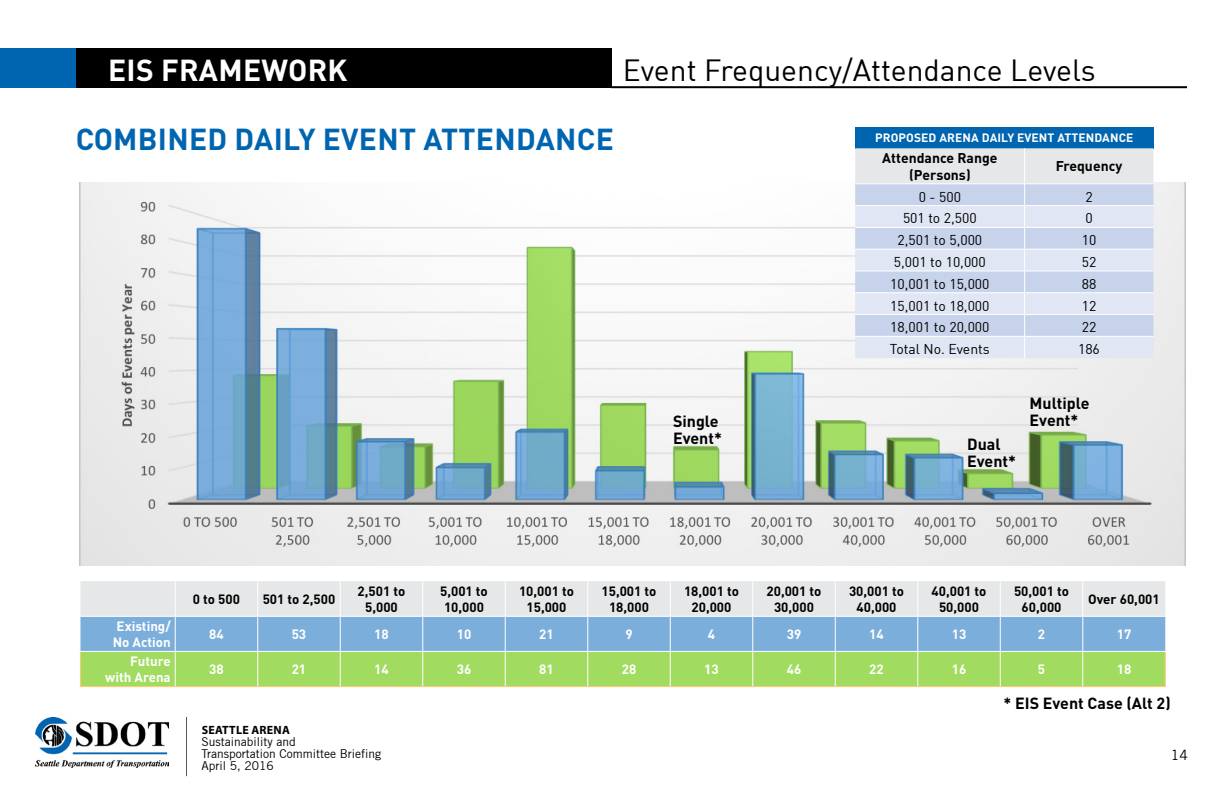
<style>
.page{position:relative;width:1224px;height:792px;background:#fff}
.page>*{position:absolute;margin:0;border:0;box-sizing:border-box;transform-origin:0 0}
.t1{font:30px "DIN";color:#000}
.t2{font:700 30px "DIN Pro";letter-spacing:.01em;color:#0065b0}
.t3{font:700 30px "DIN Pro";letter-spacing:.01em;color:#fff}
.t4{font:700 16px/17px "DIN Pro";color:#000}
.t5{font:14px "DIN";color:#000}
.t6{font:700 14px/16.8px "DIN Pro";color:#000;text-align:center}
.t7{font:14px "Trade Gothic";color:#000}
.t8{font:700 13.4px/16px "DIN Pro";color:#000;text-align:center}
.t9{font:700 13.4px/16px "DIN Pro";color:#fff}
.t10{font:12px/12px "Trade Gothic";color:#000}
.t11{font:700 12px "DIN Pro";letter-spacing:.01em;color:#fff}
.t12{font:700 12px "Myriad Pro";letter-spacing:.02em;color:#000}
</style>
<div class="page">
<img style="left:36px;top:717px;width:133px;height:50px">
<hr style="left:186px;top:717px;width:1px;height:59px;background:#58595b">
<div style="left:76px;top:49px;width:536px;height:39px;background:#000"></div>
<div style="left:0;top:49px;width:76px;height:39px;background:#0065b0"></div>
<hr style="left:611px;top:86px;width:576px;height:2px;background:#000">
<svg style="left:80px;top:581px;width:1085px;height:70px;background:#b2cbe2"></svg>
<div style="left:81px;top:652px;width:1084px;height:34px;background:#a1dc61"></div>
<hr style="left:80px;top:652px;width:1px;height:34px;background:#feca75">
<hr style="left:1165px;top:652px;width:1px;height:34px;background:#feca75">
<hr style="left:80px;top:686px;width:95px;height:1px;background:#feca75">
<hr style="left:175px;top:686px;width:83px;height:1px;background:#feca75">
<hr style="left:258px;top:686px;width:82px;height:1px;background:#feca75">
<hr style="left:340px;top:686px;width:83px;height:1px;background:#feca75">
<hr style="left:423px;top:686px;width:82px;height:1px;background:#feca75">
<hr style="left:505px;top:686px;width:83px;height:1px;background:#feca75">
<hr style="left:588px;top:686px;width:82px;height:1px;background:#feca75">
<hr style="left:670px;top:686px;width:83px;height:1px;background:#feca75">
<hr style="left:753px;top:686px;width:82px;height:1px;background:#feca75">
<hr style="left:835px;top:686px;width:83px;height:1px;background:#feca75">
<hr style="left:918px;top:686px;width:82px;height:1px;background:#feca75">
<hr style="left:1000px;top:686px;width:83px;height:1px;background:#feca75">
<hr style="left:1083px;top:686px;width:83px;height:1px;background:#feca75">
<hr style="left:175px;top:581px;width:1px;height:35px;background:#fff">
<hr style="left:257px;top:581px;width:1px;height:35px;background:#fff">
<hr style="left:340px;top:581px;width:1px;height:35px;background:#fff">
<hr style="left:422px;top:581px;width:1px;height:35px;background:#fff">
<hr style="left:505px;top:581px;width:1px;height:35px;background:#fff">
<hr style="left:587px;top:581px;width:1px;height:35px;background:#fff">
<hr style="left:670px;top:581px;width:1px;height:35px;background:#fff">
<hr style="left:752px;top:581px;width:1px;height:35px;background:#fff">
<hr style="left:835px;top:581px;width:1px;height:35px;background:#fff">
<hr style="left:918px;top:581px;width:1px;height:35px;background:#fff">
<hr style="left:1000px;top:581px;width:1px;height:35px;background:#fff">
<hr style="left:1083px;top:581px;width:1px;height:35px;background:#fff">
<hr style="left:80px;top:616px;width:95px;height:1px;background:#fff">
<hr style="left:175px;top:616px;width:83px;height:1px;background:#fff">
<hr style="left:175px;top:617px;width:1px;height:34px;background:#fff">
<hr style="left:258px;top:616px;width:82px;height:1px;background:#fff">
<hr style="left:257px;top:617px;width:1px;height:34px;background:#fff">
<hr style="left:340px;top:616px;width:83px;height:1px;background:#fff">
<hr style="left:340px;top:617px;width:1px;height:34px;background:#fff">
<hr style="left:423px;top:616px;width:82px;height:1px;background:#fff">
<hr style="left:422px;top:617px;width:1px;height:34px;background:#fff">
<hr style="left:505px;top:616px;width:83px;height:1px;background:#fff">
<hr style="left:505px;top:617px;width:1px;height:34px;background:#fff">
<hr style="left:588px;top:616px;width:82px;height:1px;background:#fff">
<hr style="left:587px;top:617px;width:1px;height:34px;background:#fff">
<hr style="left:670px;top:616px;width:83px;height:1px;background:#fff">
<hr style="left:670px;top:617px;width:1px;height:34px;background:#fff">
<hr style="left:753px;top:616px;width:82px;height:1px;background:#fff">
<hr style="left:752px;top:617px;width:1px;height:34px;background:#fff">
<hr style="left:835px;top:616px;width:83px;height:1px;background:#fff">
<hr style="left:835px;top:617px;width:1px;height:34px;background:#fff">
<hr style="left:918px;top:616px;width:82px;height:1px;background:#fff">
<hr style="left:918px;top:617px;width:1px;height:34px;background:#fff">
<hr style="left:1000px;top:616px;width:83px;height:1px;background:#fff">
<hr style="left:1000px;top:617px;width:1px;height:34px;background:#fff">
<hr style="left:1083px;top:616px;width:82px;height:1px;background:#fff">
<hr style="left:1083px;top:617px;width:1px;height:34px;background:#fff">
<hr style="left:175px;top:652px;width:1px;height:34px;background:#fff">
<hr style="left:257px;top:652px;width:1px;height:34px;background:#fff">
<hr style="left:340px;top:652px;width:1px;height:34px;background:#fff">
<hr style="left:422px;top:652px;width:1px;height:34px;background:#fff">
<hr style="left:505px;top:652px;width:1px;height:34px;background:#fff">
<hr style="left:587px;top:652px;width:1px;height:34px;background:#fff">
<hr style="left:670px;top:652px;width:1px;height:34px;background:#fff">
<hr style="left:752px;top:652px;width:1px;height:34px;background:#fff">
<hr style="left:835px;top:652px;width:1px;height:34px;background:#fff">
<hr style="left:918px;top:652px;width:1px;height:34px;background:#fff">
<hr style="left:1000px;top:652px;width:1px;height:34px;background:#fff">
<hr style="left:1083px;top:652px;width:1px;height:34px;background:#fff">
<img style="left:80px;top:183px;width:1106px;height:383px">
<div style="left:855px;top:127px;width:298px;height:21px;background:#0065b0"></div>
<svg style="left:855px;top:148px;width:298px;height:210px;background:#d8dfee"></svg>
<h1 class="t3" style="left:108px;top:50px;width:241px">EIS FRAMEWORK</h1>
<h1 class="t1" style="left:623px;top:52px;width:475px">Event Frequency/Attendance Levels</h1>
<h1 class="t2" style="left:76px;top:118px;width:540px">COMBINED DAILY EVENT ATTENDANCE</h1>
<p class="t11" style="left:875px;top:130px;width:260px">PROPOSED ARENA DAILY EVENT ATTENDANCE</p>
<p class="t6" style="left:882px;top:149px;width:117px">Attendance Range (Persons)</p>
<p class="t6" style="left:1056px;top:157px;width:68px">Frequency</p>
<p class="t5" style="left:919px;top:188px;width:44px">0 - 500</p>
<p class="t5" style="left:1085px;top:188px;width:9px">2</p>
<p class="t5" style="left:903px;top:210px;width:75px">501 to 2,500</p>
<p class="t5" style="left:1085px;top:210px;width:9px">0</p>
<p class="t5" style="left:898px;top:231px;width:86px">2,501 to 5,000</p>
<p class="t5" style="left:1082px;top:231px;width:16px">10</p>
<p class="t5" style="left:894px;top:253px;width:94px">5,001 to 10,000</p>
<p class="t5" style="left:1082px;top:253px;width:16px">52</p>
<p class="t5" style="left:890px;top:275px;width:101px">10,001 to 15,000</p>
<p class="t5" style="left:1082px;top:275px;width:16px">88</p>
<p class="t5" style="left:890px;top:297px;width:101px">15,001 to 18,000</p>
<p class="t5" style="left:1082px;top:297px;width:16px">12</p>
<p class="t5" style="left:890px;top:319px;width:101px">18,001 to 20,000</p>
<p class="t5" style="left:1082px;top:319px;width:16px">22</p>
<p class="t5" style="left:890px;top:340px;width:101px">Total No. Events</p>
<p class="t5" style="left:1078px;top:340px;width:23px">186</p>
<p class="t4" style="left:673px;top:412px;width:50px">Single<br>Event*</p>
<p class="t4" style="left:967px;top:435px;width:50px">Dual<br>Event*</p>
<p class="t4" style="left:1030px;top:394px;width:61px">Multiple<br>Event*</p>
<p class="t8" style="left:193px;top:590px;width:49px">0 to 500</p>
<p class="t8" style="left:263px;top:590px;width:74px">501 to 2,500</p>
<p class="t8" style="left:358px;top:582px;width:49px">2,501 to<br>5,000</p>
<p class="t8" style="left:440px;top:582px;width:49px;text-align:left">5,001 to<br>10,000</p>
<p class="t8" style="left:519px;top:582px;width:56px">10,001 to<br>15,000</p>
<p class="t8" style="left:602px;top:582px;width:56px">15,001 to<br>18,000</p>
<p class="t8" style="left:684px;top:582px;width:56px">18,001 to<br>20,000</p>
<p class="t8" style="left:767px;top:582px;width:56px">20,001 to<br>30,000</p>
<p class="t8" style="left:849px;top:582px;width:56px">30,001 to<br>40,000</p>
<p class="t8" style="left:932px;top:582px;width:56px">40,001 to<br>50,000</p>
<p class="t8" style="left:1014px;top:582px;width:56px">50,001 to<br>60,000</p>
<p class="t8" style="left:1088px;top:590px;width:73px">Over 60,001</p>
<p class="t9" style="left:113px;top:618px;width:60px">Existing/<br>No Action</p>
<p class="t9" style="left:209px;top:626px;width:16px">84</p>
<p class="t9" style="left:292px;top:626px;width:16px">53</p>
<p class="t9" style="left:374px;top:626px;width:16px">18</p>
<p class="t9" style="left:457px;top:626px;width:16px">10</p>
<p class="t9" style="left:539px;top:626px;width:16px">21</p>
<p class="t9" style="left:625px;top:626px;width:9px">9</p>
<p class="t9" style="left:708px;top:626px;width:9px">4</p>
<p class="t9" style="left:787px;top:626px;width:16px">39</p>
<p class="t9" style="left:869px;top:626px;width:16px">14</p>
<p class="t9" style="left:952px;top:626px;width:16px">13</p>
<p class="t9" style="left:1038px;top:626px;width:9px">2</p>
<p class="t9" style="left:1117px;top:626px;width:16px">17</p>
<p class="t9" style="left:105px;top:653px;width:67px;text-align:right">Future with Arena</p>
<p class="t9" style="left:209px;top:661px;width:16px">38</p>
<p class="t9" style="left:292px;top:661px;width:16px">21</p>
<p class="t9" style="left:374px;top:661px;width:16px">14</p>
<p class="t9" style="left:457px;top:661px;width:16px">36</p>
<p class="t9" style="left:539px;top:661px;width:16px">81</p>
<p class="t9" style="left:622px;top:661px;width:16px">28</p>
<p class="t9" style="left:704px;top:661px;width:16px">13</p>
<p class="t9" style="left:787px;top:661px;width:16px">46</p>
<p class="t9" style="left:869px;top:661px;width:16px">22</p>
<p class="t9" style="left:952px;top:661px;width:16px">16</p>
<p class="t9" style="left:1038px;top:661px;width:9px">5</p>
<p class="t9" style="left:1117px;top:661px;width:16px">18</p>
<p class="t12" style="left:202px;top:723px;width:90px">SEATTLE ARENA</p>
<p class="t10" style="left:202px;top:736px;width:181px">Sustainability and<br>Transportation Committee Briefing<br>April 5, 2016</p>
<p class="t4" style="left:1004px;top:694px;width:169px">* EIS Event Case (Alt 2)</p>
<p class="t7" style="left:1171px;top:747px;width:19px">14</p>
</div>
